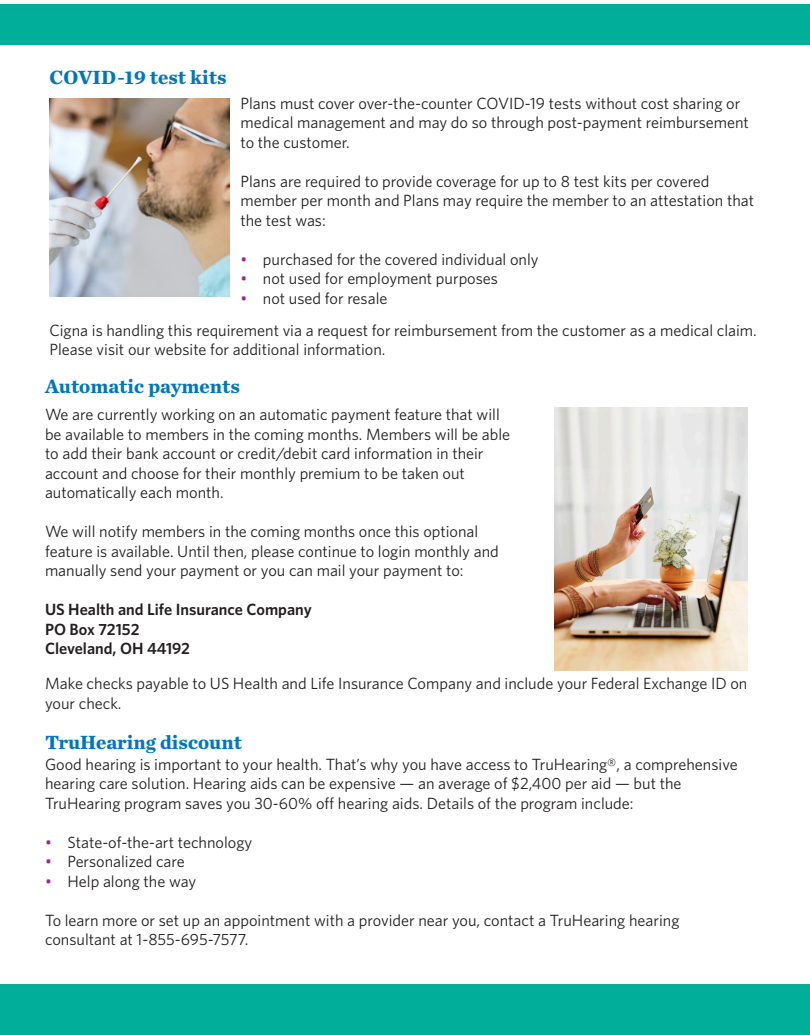
<style>
.page{position:relative;width:810px;height:1035px;background:#fff}
.page>*{position:absolute;margin:0;border:0;box-sizing:border-box;transform-origin:0 0}
.t1{font:700 20px "Chronicle Text G1";color:#0076be}
.t2{font:16.25px/19.5px "Whitney";color:#231f20}
.t3{font:600 16.25px "Whitney";color:#231f20}
.s1{color:#9f238e}
</style>
<div class="page">
<div style="left:0;top:4px;width:788px;height:41px;background:#00ae9a"></div>
<img style="left:49px;top:98px;width:180px;height:198px">
<img style="left:555px;top:408px;width:192px;height:263px">
<div style="left:788px;top:4px;width:22px;height:41px;background:#00ae9a"></div>
<div style="left:0;top:984px;width:788px;height:51px;background:#00ae9a"></div>
<div style="left:788px;top:984px;width:22px;height:51px;background:#00ae9a"></div>
<p class="t1" style="left:49px;top:61px;width:179px">COVID-19 test kits</p>
<p class="t2" style="left:240px;top:93px;width:510px">Plans must cover over-the-counter COVID-19 tests without cost sharing or medical management and may do so through post-payment reimbursement to the customer.</p>
<p class="t2" style="left:240px;top:171px;width:471px">Plans are required to provide coverage for up to 8 test kits per covered</p>
<p class="t2" style="left:240px;top:191px;width:515px">member per month and Plans may require the member to an attestation that the test was:</p>
<p class="t2" style="left:240px;top:249px;width:300px"><span class="s1">•</span> purchased for the covered individual only</p>
<p class="t2" style="left:240px;top:269px;width:259px"><span class="s1">•</span> not used for employment purposes</p>
<p class="t2" style="left:240px;top:288px;width:149px"><span class="s1">•</span> not used for resale</p>
<p class="t2" style="left:49px;top:320px;width:709px">Cigna is handling this requirement via a request for reimbursement from the customer as a medical claim.<br>Please visit our website for additional information.</p>
<p class="t1" style="left:45px;top:370px;width:197px">Automatic payments</p>
<p class="t2" style="left:45px;top:405px;width:467px">We are currently working on an automatic payment feature that will be available to members in the coming months. Members will be able to add their bank account or credit/debit card information in their account and choose for their monthly premium to be taken out</p>
<p class="t2" style="left:45px;top:483px;width:180px">automatically each month.</p>
<p class="t2" style="left:45px;top:522px;width:455px">We will notify members in the coming months once this optional feature is available. Until then, please continue to login monthly and manually send your payment or you can mail your payment to:</p>
<p class="t3" style="left:45px;top:599px;width:268px">US Health and Life Insurance Company</p>
<p class="t3" style="left:45px;top:619px;width:96px">PO Box 72152</p>
<p class="t3" style="left:45px;top:638px;width:147px">Cleveland, OH 44192</p>
<p class="t2" style="left:45px;top:674px;width:704px">Make checks payable to US Health and Life Insurance Company and include your Federal Exchange ID on your check.</p>
<p class="t1" style="left:45px;top:726px;width:199px">TruHearing discount</p>
<p class="t2" style="left:45px;top:754px;width:694px">Good hearing is important to your health. That’s why you have access to TruHearing®, a comprehensive hearing care solution. Hearing aids can be expensive — an average of $2,400 per aid — but the</p>
<p class="t2" style="left:45px;top:793px;width:590px">TruHearing program saves you 30-60% off hearing aids. Details of the program include:</p>
<p class="t2" style="left:45px;top:832px;width:209px"><span class="s1">•</span> State-of-the-art technology</p>
<p class="t2" style="left:45px;top:851px;width:141px"><span class="s1">•</span> Personalized care</p>
<p class="t2" style="left:45px;top:871px;width:153px"><span class="s1">•</span> Help along the way</p>
<p class="t2" style="left:45px;top:910px;width:636px">To learn more or set up an appointment with a provider near you, contact a TruHearing hearing</p>
<p class="t2" style="left:45px;top:929px;width:205px">consultant at 1-855-695-7577.</p>
</div>
